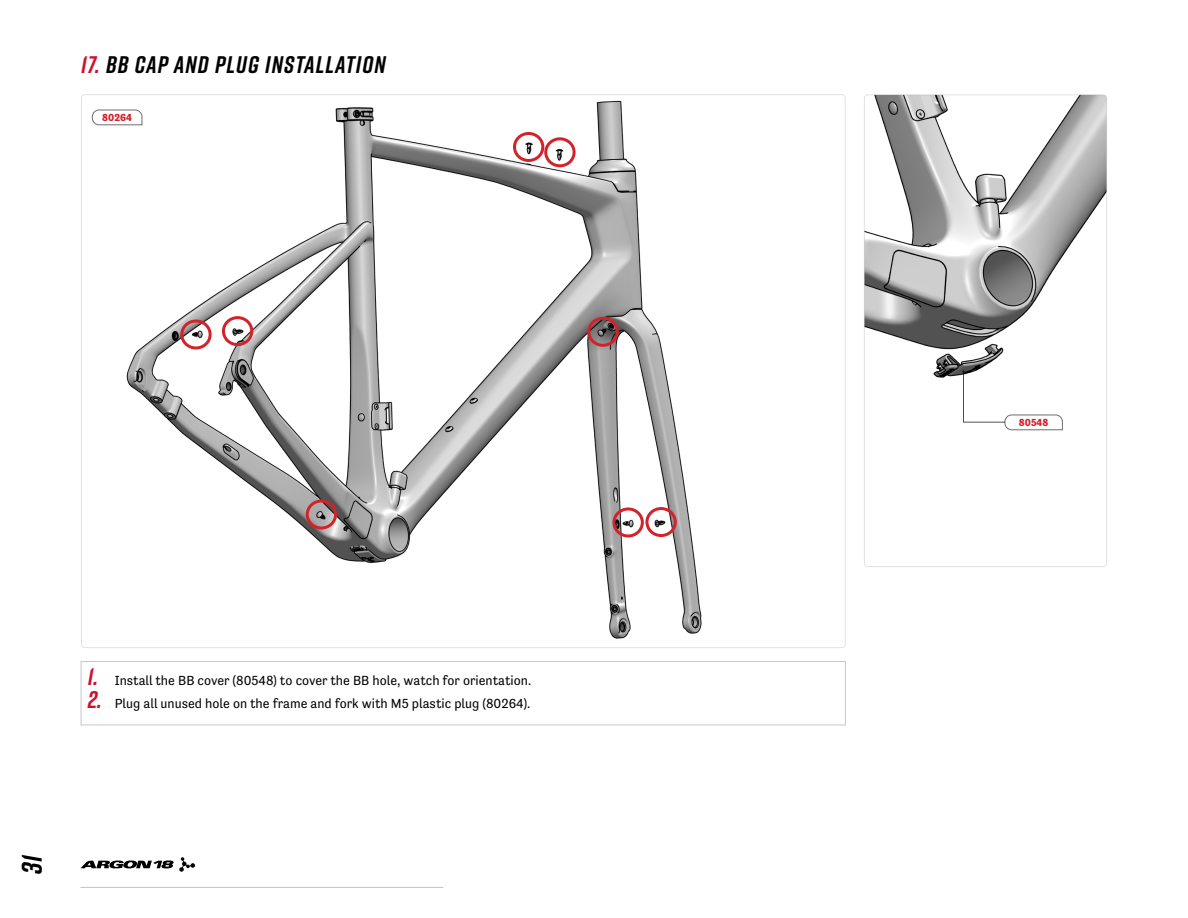
<style>
.page{position:relative;width:1188px;height:918px;background:#fff}
.page>*{position:absolute;margin:0;border:0;box-sizing:border-box;transform-origin:0 0}
.t1{font:italic 700 28.2px "Rift";color:#000}
.t2{font:italic 700 24px "Rift";letter-spacing:.05em;color:#000}
.t3{font:13.5px "Tenso";color:#000}
.t4{font:700 10.5px "Tenso";color:#d2232a}
.s1{color:#cd122d}
.s2{font-family:"Rift";font-weight:700;font-style:italic;font-size:24px;color:#cd122d}
</style>
<div class="page">
<hr style="left:80px;top:887px;width:363px;height:1px;background:#000">
<svg style="left:80px;top:857px;width:115px;height:15px"></svg>
<div style="left:81px;top:661px;width:765px;height:64px;border:1px solid #c7c8ca"></div>
<img style="left:91px;top:100px;width:611px;height:539px">
<svg style="left:92px;top:110px;width:50px;height:15px"></svg>
<div style="left:180px;top:320px;width:32px;height:30px;border:3px solid #d2232a;border-radius:50%"></div>
<div style="left:612px;top:507px;width:32px;height:30px;border:3px solid #d2232a;border-radius:50%"></div>
<div style="left:645px;top:507px;width:32px;height:30px;border:3px solid #d2232a;border-radius:50%"></div>
<div style="left:587px;top:317px;width:32px;height:30px;border:3px solid #d2232a;border-radius:50%"></div>
<div style="left:513px;top:132px;width:31px;height:30px;border:3px solid #d2232a;border-radius:50%"></div>
<div style="left:544px;top:137px;width:32px;height:30px;border:3px solid #d2232a;border-radius:50%"></div>
<div style="left:306px;top:500px;width:31px;height:30px;border:3px solid #d2232a;border-radius:50%"></div>
<div style="left:222px;top:316px;width:31px;height:30px;border:3px solid #d2232a;border-radius:50%"></div>
<img style="left:864px;top:96px;width:243px;height:471px">
<div style="left:864px;top:94px;width:243px;height:473px;border:1px solid #8a8c8e;border-radius:3px"></div>
<svg style="left:963px;top:371px;width:100px;height:59px"></svg>
<h2 class="t2" style="left:81px;top:47px;width:306px"><span class="s1">17.</span> BB CAP AND PLUG INSTALLATION</h2>
<p class="t4" style="left:102px;top:111px;width:31px">80264</p>
<p class="t3" style="left:88px;top:673px;width:445px"><span class="s2">1.</span> Install the BB cover (80548) to cover the BB hole, watch for orientation.</p>
<p class="t3" style="left:88px;top:696px;width:444px"><span class="s2">2.</span> Plug all unused hole on the frame and fork with M5 plastic plug (80264).</p>
<h1 class="t1" style="left:12px;top:874px;width:20px;rotate:-90deg">31</h1>
<p class="t4" style="left:1019px;top:416px;width:31px">80548</p>
</div>
